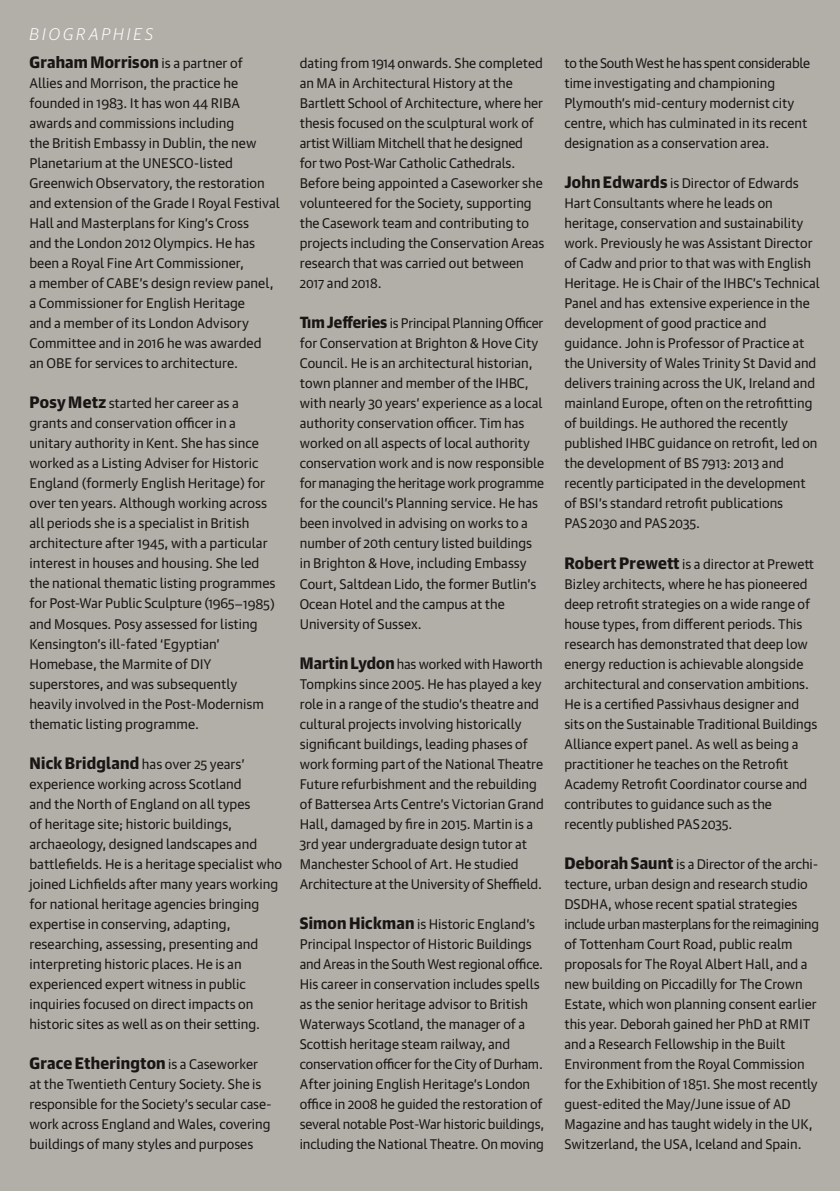
<style>
.page{position:relative;width:840px;height:1191px;background:#fff}
.page>*{position:absolute;margin:0;border:0;box-sizing:border-box;transform-origin:0 0}
.t1{font:italic 300 17px "Guardian Sans";letter-spacing:.18em;color:#fff}
.t2{font:900 16px "Guardian Text Sans";letter-spacing:.015em;color:#231f20}
.t3{font:13.6px/20px "Guardian Text Sans";color:#231f20}
.t4{font:13px "Guardian Text Sans";color:#231f20}
.s1{font-weight:400;font-size:13.6px}
.s2{font-weight:900;font-size:16px}
.s3{font-size:13.6px}
.s4{font-weight:900;font-size:15.6px}
</style>
<div class="page">
<div style="left:0;top:0;width:839px;height:1191px;background:#b2afa8"></div>
<p class="t1" style="left:29px;top:22px;width:125px">BIOGRAPHIES</p>
<p class="t2" style="left:29px;top:49px;width:214px">Graham Morrison <span class="s1">is a partner of</span></p>
<p class="t3" style="left:29px;top:72px;width:252px">Allies and Morrison, the practice he founded in 1983. It has won 44 RIBA awards and commissions including<br>the British Embassy in Dublin, the new Planetarium at the UNESCO-listed Greenwich Observatory, the restoration and extension of the Grade I Royal Festival Hall and Masterplans for King’s Cross<br>and the London 2012 Olympics. He has been a Royal Fine Art Commissioner,<br>a member of CABE’s design review panel, a Commissioner for English Heritage<br>and a member of its London Advisory Committee and in 2016 he was awarded<br>an OBE for services to architecture.</p>
<p class="t3" style="left:29px;top:392px;width:247px"><span class="s2">Posy Metz</span> started her career as a grants and conservation officer in a unitary authority in Kent. She has since worked as a Listing Adviser for Historic England (formerly English Heritage) for over ten years. Although working across all periods she is a specialist in British architecture after 1945, with a particular interest in houses and housing. She led the national thematic listing programmes for Post-War Public Sculpture (1965—1985) and Mosques. Posy assessed for listing Kensington’s ill-fated ‘Egyptian’ Homebase, the Marmite of DIY superstores, and was subsequently heavily involved in the Post-Modernism thematic listing programme.</p>
<p class="t3" style="left:29px;top:752px;width:254px"><span class="s2">Nick Bridgland</span> has over 25 years’ experience working across Scotland<br>and the North of England on all types<br>of heritage site; historic buildings, archaeology, designed landscapes and battlefields. He is a heritage specialist who joined Lichfields after many years working for national heritage agencies bringing expertise in conserving, adapting, researching, assessing, presenting and interpreting historic places. He is an experienced expert witness in public inquiries focused on direct impacts on historic sites as well as on their setting.</p>
<p class="t2" style="left:29px;top:1049px;width:230px">Grace Etherington <span class="s1">is a Caseworker</span></p>
<p class="t3" style="left:29px;top:1072px;width:242px">at the Twentieth Century Society. She is responsible for the Society’s secular case&shy;work across England and Wales, covering buildings of many styles and purposes</p>
<p class="t3" style="left:299px;top:52px;width:246px">dating from 1914 onwards. She completed an MA in Architectural History at the Bartlett School of Architecture, where her thesis focused on the sculptural work of artist William Mitchell that he designed<br>for two Post-War Catholic Cathedrals.<br>Before being appointed a Caseworker she volunteered for the Society, supporting the Casework team and contributing to projects including the Conservation Areas research that was carried out between</p>
<p class="t4" style="left:299px;top:273px;width:83px">2017 <span class="s3">and</span> 2018<span class="s3">.</span></p>
<p class="t3" style="left:299px;top:312px;width:246px"><span class="s4">Tım Jefferies</span> is Principal Planning Officer for Conservation at Brighton &amp; Hove City Council. He is an architectural historian, town planner and member of the IHBC, with nearly 30 years’ experience as a local authority conservation officer. Tim has worked on all aspects of local authority conservation work and is now responsible for managing the heritage work programme for the council’s Planning service. He has been involved in advising on works to a number of 20th century listed buildings in Brighton &amp; Hove, including Embassy Court, Saltdean Lido, the former Butlin’s Ocean Hotel and the campus at the University of Sussex.</p>
<p class="t3" style="left:299px;top:652px;width:245px"><span class="s2">Martin Lydon</span> has worked with Haworth Tompkins since 2005. He has played a key role in a range of the studio’s theatre and cultural projects involving historically significant buildings, leading phases of work forming part of the National Theatre Future refurbishment and the rebuilding of Battersea Arts Centre’s Victorian Grand Hall, damaged by fire in 2015. Martin is a 3rd year undergraduate design tutor at Manchester School of Art. He studied Architecture at the University of Sheffield.</p>
<p class="t3" style="left:299px;top:912px;width:246px"><span class="s2">Simon Hickman</span> is Historic England’s Principal Inspector of Historic Buildings and Areas in the South West regional office.<br>His career in conservation includes spells as the senior heritage advisor to British Waterways Scotland, the manager of a Scottish heritage steam railway, and conservation officer for the City of Durham.<br>After joining English Heritage’s London office in 2008 he guided the restoration of several notable Post-War historic buildings, including the National Theatre. On moving</p>
<p class="t3" style="left:564px;top:52px;width:247px">to the South West he has spent considerable time investigating and championing Plymouth’s mid-century modernist city centre, which has culminated in its recent designation as a conservation area.</p>
<p class="t3" style="left:564px;top:172px;width:257px"><span class="s2">John Edwards</span> is Director of Edwards Hart Consultants where he leads on heritage, conservation and sustainability work. Previously he was Assistant Director of Cadw and prior to that was with English Heritage. He is Chair of the IHBC’s Technical Panel and has extensive experience in the development of good practice and guidance. John is Professor of Practice at the University of Wales Trinity St David and delivers training across the UK, Ireland and mainland Europe, often on the retrofitting of buildings. He authored the recently published IHBC guidance on retrofit, led on the development of BS 7913: 2013 and recently participated in the development of BSI’s standard retrofit publications<br>PAS 2030 and PAS 2035.</p>
<p class="t3" style="left:564px;top:552px;width:254px"><span class="s2">Robert Prewett</span> is a director at Prewett Bizley architects, where he has pioneered deep retrofit strategies on a wide range of house types, from different periods. This research has demonstrated that deep low energy reduction is achievable alongside architectural and conservation ambitions.<br>He is a certified Passivhaus designer and sits on the Sustainable Traditional Buildings Alliance expert panel. As well as being a practitioner he teaches on the Retrofit Academy Retrofit Coordinator course and contributes to guidance such as the recently published PAS 2035.</p>
<p class="t3" style="left:564px;top:852px;width:256px"><span class="s2">Deborah Saunt</span> is a Director of the archi&shy;tecture, urban design and research studio DSDHA, whose recent spatial strategies include urban masterplans for the reimagining of Tottenham Court Road, public realm proposals for The Royal Albert Hall, and a new building on Piccadilly for The Crown Estate, which won planning consent earlier this year. Deborah gained her PhD at RMIT and a Research Fellowship in the Built Environment from the Royal Commission for the Exhibition of 1851. She most recently guest-edited the May/June issue of AD Magazine and has taught widely in the UK, Switzerland, the USA, Iceland and Spain.</p>
</div>
